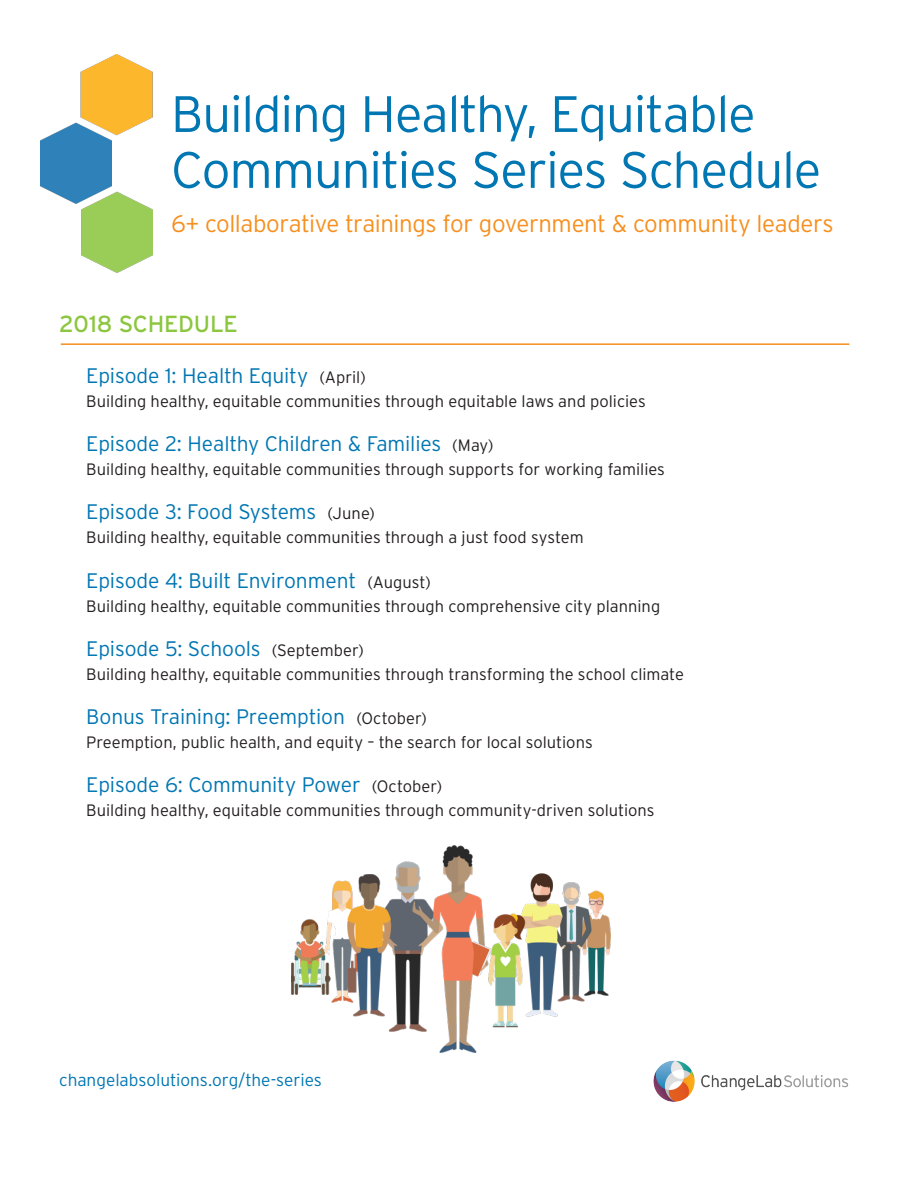
<style>
.page{position:relative;width:918px;height:1188px;background:#fff}
.page>*{position:absolute;margin:0;border:0;box-sizing:border-box;transform-origin:0 0}
.headings{font:300 51px/55.9px "Interstate";letter-spacing:-.025em;color:#0076b2}
.headings-2{font:300 24px "Interstate";letter-spacing:-.02em;color:#f68f1e}
.body_copy{font:23.25px "Interstate";letter-spacing:-.01em;color:#8bc63e}
.body_copy-2{font:300 21px "Interstate";letter-spacing:-.005em;color:#0076b2}
.body_copy-3{font:300 17.25px "Interstate";letter-spacing:-.005em;color:#0076b2}
.body_copy-4{font:300 16.5px "Interstate";color:#231f20}
.s1{font-size:16.5px;color:#231f20}
</style>
<div class="page">
<img style="left:653px;top:1060px;width:196px;height:42px">
<img style="left:41px;top:54px;width:111px;height:218px">
<hr style="left:61px;top:343px;width:788px;height:2px;background:#f68f1e">
<img style="left:291px;top:845px;width:319px;height:207px">
<p class="headings" style="left:171px;top:86px;width:652px">Building Healthy, Equitable<br>Communities Series Schedule</p>
<p class="headings-2" style="left:171px;top:210px;width:664px">6+ collaborative trainings for government &amp; community leaders</p>
<p class="body_copy" style="left:59px;top:310px;width:180px">2018 SCHEDULE</p>
<p class="body_copy-2" style="left:86px;top:364px;width:281px">Episode 1: Health Equity <span class="s1">(April)</span></p>
<p class="body_copy-4" style="left:86px;top:392px;width:561px">Building healthy, equitable communities through equitable laws and policies</p>
<p class="body_copy-2" style="left:86px;top:432px;width:409px">Episode 2: Healthy Children &amp; Families <span class="s1">(May)</span></p>
<p class="body_copy-4" style="left:86px;top:460px;width:580px">Building healthy, equitable communities through supports for working families</p>
<p class="body_copy-2" style="left:86px;top:500px;width:290px">Episode 3: Food Systems <span class="s1">(June)</span></p>
<p class="body_copy-4" style="left:86px;top:528px;width:499px">Building healthy, equitable communities through a just food system</p>
<p class="body_copy-2" style="left:86px;top:568px;width:346px">Episode 4: Built Environment <span class="s1">(August)</span></p>
<p class="body_copy-4" style="left:86px;top:597px;width:575px">Building healthy, equitable communities through comprehensive city planning</p>
<p class="body_copy-2" style="left:86px;top:637px;width:279px">Episode 5: Schools <span class="s1">(September)</span></p>
<p class="body_copy-4" style="left:86px;top:665px;width:599px">Building healthy, equitable communities through transforming the school climate</p>
<p class="body_copy-2" style="left:86px;top:705px;width:342px">Bonus Training: Preemption <span class="s1">(October)</span></p>
<p class="body_copy-4" style="left:86px;top:733px;width:508px">Preemption, public health, and equity – the search for local solutions</p>
<p class="body_copy-2" style="left:86px;top:773px;width:358px">Episode 6: Community Power <span class="s1">(October)</span></p>
<p class="body_copy-4" style="left:86px;top:801px;width:570px">Building healthy, equitable communities through community-driven solutions</p>
<p class="body_copy-3" style="left:59px;top:1071px;width:264px">changelabsolutions.org/the-series</p>
</div>
